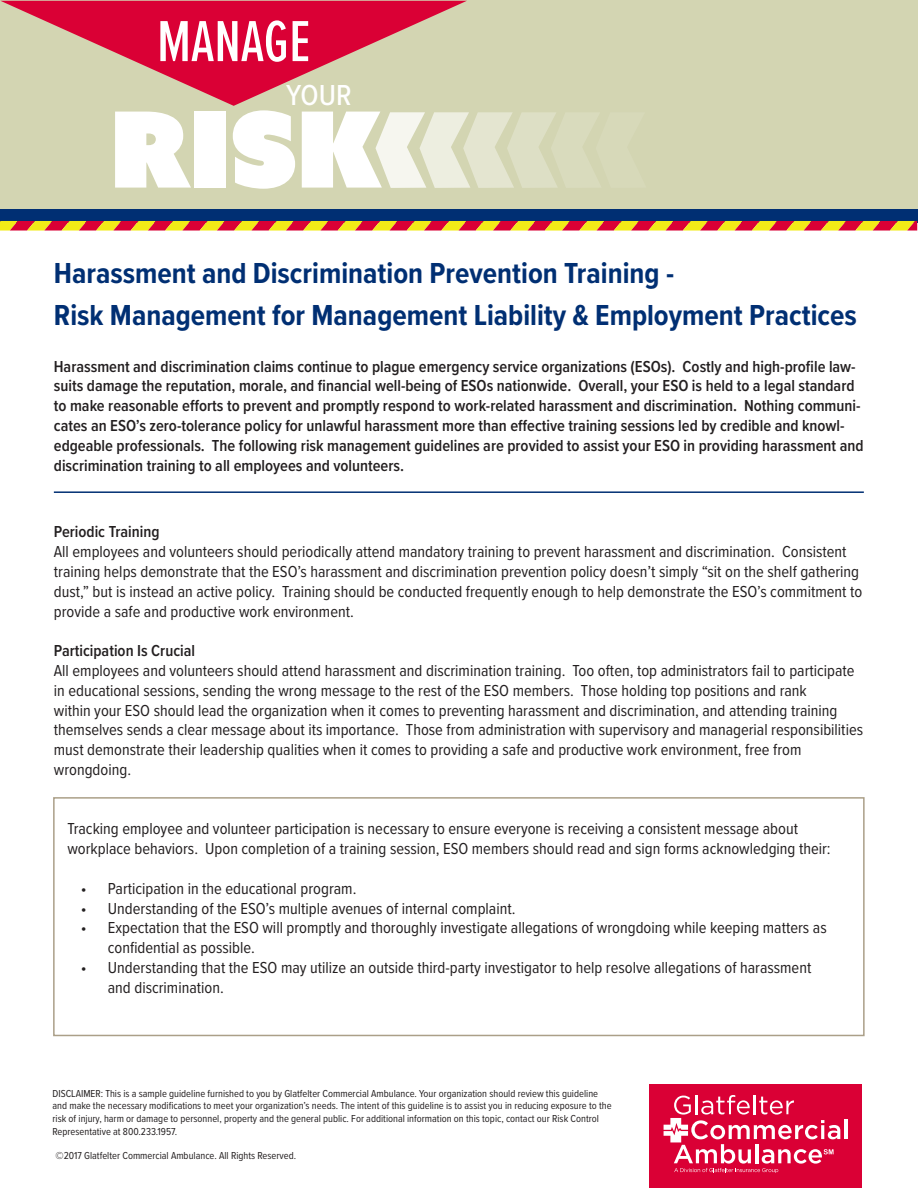
<style>
.page{position:relative;width:918px;height:1188px;background:#fff}
.page>*{position:absolute;margin:0;border:0;box-sizing:border-box;transform-origin:0 0}
.t1{font:105px "Azo Sans Uber";color:#fff}
.t2{font:500 60px "Proxima Nova Ex Cn";color:#fff}
.t3{font:700 30px "Proxima Nova Cond";color:#002f73}
.t4{font:500 30px "Proxima Nova Cond";color:#fff}
.t5{font:16.5px/19.8px "Proxima Nova Cond";color:#231f20}
.t6{font:600 16.5px/19.8px "Proxima Nova Cond";color:#231f20}
.t7{font:10.5px/12.6px "Proxima Nova Cond";color:#231f20}
</style>
<div class="page">
<div style="left:0;top:0;width:917px;height:216px;background:#d3d5b2"></div>
<div style="left:650px;top:1084px;width:212px;height:104px;background:#da0035"></div>
<hr style="left:845px;top:1120px;width:3px;height:19px;background:#fff">
<svg style="left:664px;top:1095px;width:176px;height:78px"></svg>
<svg style="left:1px;top:1px;width:466px;height:105px"></svg>
<svg style="left:376px;top:112px;width:225px;height:76px"></svg>
<div style="left:0;top:209px;width:918px;height:13px;background:#002f73"></div>
<svg style="left:0;top:221px;width:917px;height:10px;background:#e67d32"></svg>
<div style="left:53px;top:797px;width:812px;height:239px;border:2px solid #ab9f88"></div>
<hr style="left:54px;top:491px;width:810px;height:2px;background:#002f73">
<p class="t2" style="left:157px;top:-2px;width:155px">MANAGE</p>
<p class="t4" style="left:286px;top:73px;width:67px">YOUR</p>
<p class="t1" style="left:110px;top:80px;width:274px">RISK</p>
<p class="t3" style="left:54px;top:250px;width:622px">Harassment and Discrimination Prevention Training -</p>
<p class="t3" style="left:54px;top:293px;width:805px">Risk Management for Management Liability &amp; Employment Practices</p>
<p class="t6" style="left:54px;top:356px;width:811px">Harassment and discrimination claims continue to plague emergency service organizations (ESOs). Costly and high-profile law&shy;suits damage the reputation, morale, and financial well-being of ESOs nationwide. Overall, your ESO is held to a legal standard to make reasonable efforts to prevent and promptly respond to work-related harassment and discrimination. Nothing communi&shy;cates an ESO’s zero-tolerance policy for unlawful harassment more than effective training sessions led by credible and knowl&shy;edgeable professionals. The following risk management guidelines are provided to assist your ESO in providing harassment and discrimination training to all employees and volunteers.</p>
<p class="t6" style="left:54px;top:522px;width:107px">Periodic Training</p>
<p class="t5" style="left:54px;top:541px;width:810px">All employees and volunteers should periodically attend mandatory training to prevent harassment and discrimination. Consistent training helps demonstrate that the ESO’s harassment and discrimination prevention policy doesn’t simply “sit on the shelf gathering dust,” but is instead an active policy. Training should be conducted frequently enough to help demonstrate the ESO’s commitment to provide a safe and productive work environment.</p>
<p class="t6" style="left:54px;top:640px;width:143px">Participation Is Crucial</p>
<p class="t5" style="left:54px;top:660px;width:811px">All employees and volunteers should attend harassment and discrimination training. Too often, top administrators fail to participate in educational sessions, sending the wrong message to the rest of the ESO members. Those holding top positions and rank<br>within your ESO should lead the organization when it comes to preventing harassment and discrimination, and attending training themselves sends a clear message about its importance. Those from administration with supervisory and managerial responsibilities must demonstrate their leadership qualities when it comes to providing a safe and productive work environment, free from wrongdoing.</p>
<p class="t5" style="left:67px;top:818px;width:765px">Tracking employee and volunteer participation is necessary to ensure everyone is receiving a consistent message about workplace behaviors. Upon completion of a training session, ESO members should read and sign forms acknowledging their:</p>
<p class="t5" style="left:81px;top:878px;width:277px">• Participation in the educational program.</p>
<p class="t5" style="left:81px;top:898px;width:436px">• Understanding of the ESO’s multiple avenues of internal complaint.</p>
<p class="t5" style="left:108px;top:917px;width:720px;text-indent:-27px">• Expectation that the ESO will promptly and thoroughly investigate allegations of wrongdoing while keeping matters as confidential as possible.</p>
<p class="t5" style="left:108px;top:957px;width:705px;text-indent:-27px">• Understanding that the ESO may utilize an outside third-party investigator to help resolve allegations of harassment and discrimination.</p>
<p class="t7" style="left:52px;top:1087px;width:561px">DISCLAIMER: This is a sample guideline furnished to you by Glatfelter Commercial Ambulance. Your organization should review this guideline and make the necessary modifications to meet your organization’s needs. The intent of this guideline is to assist you in reducing exposure to the risk of injury, harm or damage to personnel, property and the general public. For additional information on this topic, contact our Risk Control Representative at 800.233.1957.</p>
<p class="t7" style="left:56px;top:1149px;width:242px">©2017 Glatfelter Commercial Ambulance. All Rights Reserved.</p>
</div>
